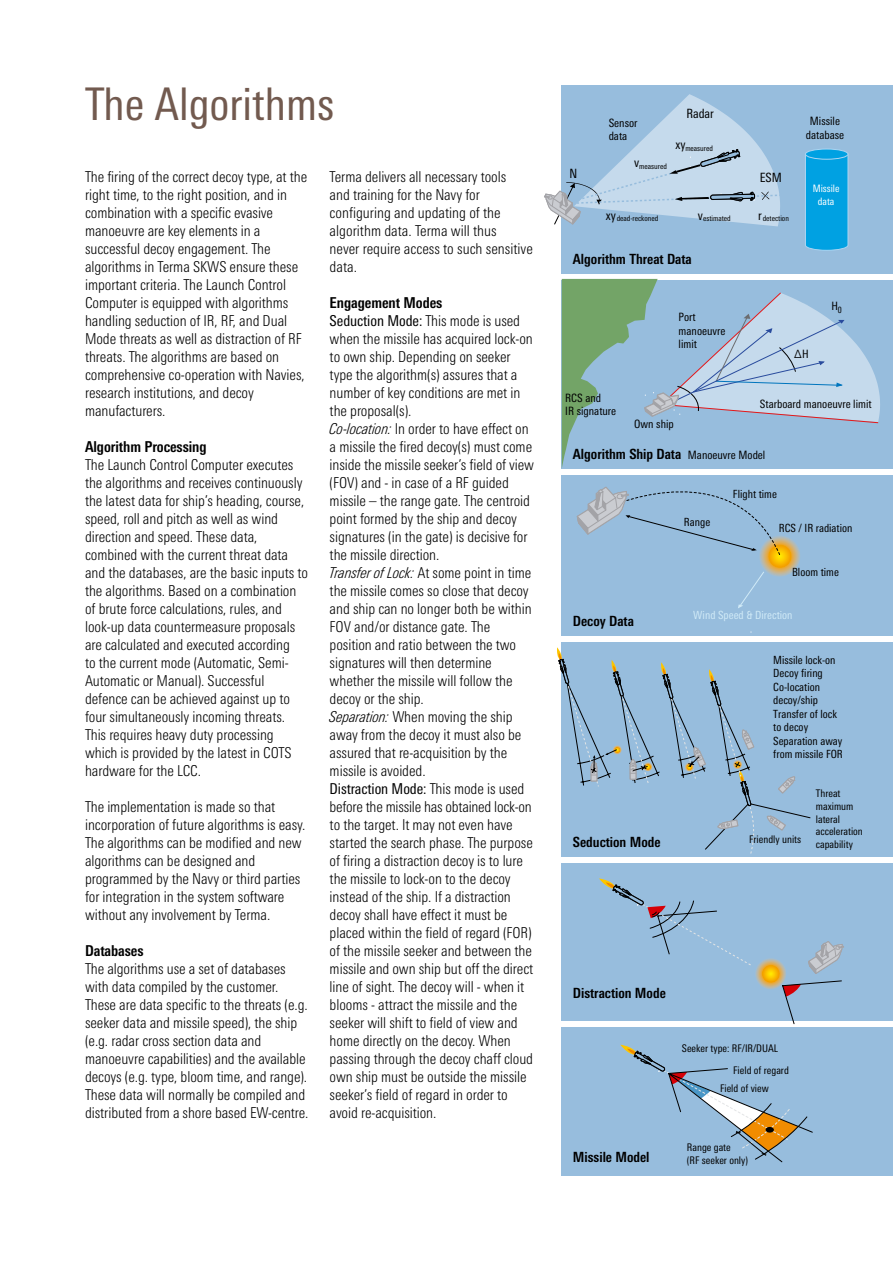
<style>
.page{position:relative;width:893px;height:1263px;background:#fff}
.page>*{position:absolute;margin:0;border:0;box-sizing:border-box;transform-origin:0 0}
.t1{font:condensed 45px "Linotype Univers";color:#725a4f}
.t2{font:300 condensed 15px/18px "Linotype Univers";letter-spacing:-.005em;color:#000}
.t3{font:700 condensed 15px "Linotype Univers";letter-spacing:-.005em;color:#000}
.t4{font:700 condensed 14.1px "Linotype Univers";color:#000}
.t5{font:condensed 12.75px "Linotype Univers";color:#000}
.t6{font:condensed 11.55px/13.8px "Linotype Univers";color:#000}
.t7{font:condensed 11.25px/13.5px "Linotype Univers";color:#000}
.t8{font:condensed 11.25px "Linotype Univers";color:#d0eaf7}
.t9{font:condensed 10.5px/12.8px "Linotype Univers";color:#000}
.t10{font:condensed 10.2px/12.5px "Linotype Univers";color:#fff;text-align:center}
.t11{font:condensed 7.65px "Linotype Univers";color:#000}
.s1{font-weight:700}
.s2{font-weight:400}
.s3{font-style:italic}
.s4{font-weight:400;font-size:11.55px}
</style>
<div class="page">
<div style="left:562px;top:85px;width:331px;height:1091px;background:#97bddd"></div>
<div style="left:560px;top:636px;width:333px;height:6px;background:#fff"></div>
<div style="left:560px;top:858px;width:333px;height:5px;background:#fff"></div>
<div style="left:560px;top:1021px;width:333px;height:6px;background:#fff"></div>
<div style="left:560px;top:274px;width:333px;height:5px;background:#fff"></div>
<div style="left:560px;top:469px;width:333px;height:5px;background:#fff"></div>
<svg style="left:805px;top:153px;width:44px;height:98px"></svg>
<div style="left:805px;top:149px;width:43px;height:10px;background:#00a1e2;border-radius:50%"></div>
<div style="left:805px;top:149px;width:43px;height:11px;border:1px solid #abd5f2;border-radius:50%"></div>
<svg style="left:544px;top:94px;width:236px;height:132px"></svg>
<svg style="left:599px;top:878px;width:245px;height:146px"></svg>
<svg style="left:620px;top:1045px;width:193px;height:117px"></svg>
<svg style="left:557px;top:279px;width:323px;height:576px"></svg>
<h1 class="t1" style="left:85px;top:78px;width:251px">The Algorithms</h1>
<p class="t2" style="left:85px;top:168px;width:224px">The firing of the correct decoy type, at the right time, to the right position, and in combination with a specific evasive manoeuvre are key elements in a successful decoy engagement. The algorithms in Terma SKWS ensure these important criteria. The Launch Control Computer is equipped with algorithms handling seduction of IR, RF, and Dual Mode threats as well as distraction of RF threats. The algorithms are based on comprehensive co-operation with Navies, research institutions, and decoy manufacturers.</p>
<p class="t3" style="left:85px;top:438px;width:123px">Algorithm Processing</p>
<p class="t2" style="left:85px;top:456px;width:224px">The Launch Control Computer executes the algorithms and receives continuously the latest data for ship’s heading, course, speed, roll and pitch as well as wind direction and speed. These data, combined with the current threat data and the databases, are the basic inputs to the algorithms. Based on a combination of brute force calculations, rules, and look-up data countermeasure proposals are calculated and executed according<br>to the current mode (Automatic, Semi-Automatic or Manual). Successful defence can be achieved against up to four simultaneously incoming threats.<br>This requires heavy duty processing which is provided by the latest in COTS hardware for the LCC.</p>
<p class="t2" style="left:85px;top:798px;width:222px">The implementation is made so that incorporation of future algorithms is easy.<br>The algorithms can be modified and new algorithms can be designed and programmed by the Navy or third parties for integration in the system software without any involvement by Terma.</p>
<p class="t3" style="left:85px;top:942px;width:60px">Databases</p>
<p class="t2" style="left:85px;top:960px;width:225px">The algorithms use a set of databases with data compiled by the customer.<br>These are data specific to the threats (e.g. seeker data and missile speed), the ship (e.g. radar cross section data and manoeuvre capabilities) and the available decoys (e.g. type, bloom time, and range).<br>These data will normally be compiled and distributed from a shore based EW-centre.</p>
<p class="t2" style="left:330px;top:168px;width:205px">Terma delivers all necessary tools<br>and training for the Navy for configuring and updating of the algorithm data. Terma will thus<br>never require access to such sensitive data.</p>
<p class="t2" style="left:330px;top:294px;width:206px"><span class="s1">Engagement Modes<br></span><span class="s2">Seduction Mode:</span> This mode is used when the missile has acquired lock-on to own ship. Depending on seeker type the algorithm(s) assures that a number of key conditions are met in the proposal(s).<br><span class="s3">Co-location:</span> In order to have effect on a missile the fired decoy(s) must come inside the missile seeker’s field of view (FOV) and - in case of a RF guided missile – the range gate. The centroid point formed by the ship and decoy signatures (in the gate) is decisive for the missile direction.<br><span class="s3">Transfer of Lock:</span> At some point in time the missile comes so close that decoy and ship can no longer both be within FOV and/or distance gate. The position and ratio between the two signatures will then determine whether the missile will follow the decoy or the ship.<br><span class="s3">Separation:</span> When moving the ship away from the decoy it must also be assured that re-acquisition by the missile is avoided.<br><span class="s2">Distraction Mode:</span> This mode is used before the missile has obtained lock-on to the target. It may not even have started the search phase. The purpose of firing a distraction decoy is to lure the missile to lock-on to the decoy instead of the ship. If a distraction decoy shall have effect it must be placed within the field of regard (FOR) of the missile seeker and between the missile and own ship but off the direct line of sight. The decoy will - when it blooms - attract the missile and the seeker will shift to field of view and home directly on the decoy. When passing through the decoy chaff cloud own ship must be outside the missile seeker’s field of regard in order to avoid re-acquisition.</p>
<p class="t5" style="left:570px;top:166px;width:9px">N</p>
<p class="t5" style="left:686px;top:106px;width:29px">Radar</p>
<p class="t11" style="left:675px;top:144px;width:39px"><sup>xy</sup>measured</p>
<p class="t6" style="left:609px;top:116px;width:30px">Sensor data</p>
<p class="t6" style="left:806px;top:114px;width:40px;text-align:center">Missile database</p>
<p class="t11" style="left:634px;top:162px;width:34px"><sup>v</sup>measured</p>
<p class="t5" style="left:760px;top:170px;width:24px">ESM</p>
<p class="t11" style="left:606px;top:214px;width:54px"><sup>xy</sup>dead-reckoned</p>
<p class="t11" style="left:698px;top:214px;width:35px"><sup>v</sup>estimated</p>
<p class="t11" style="left:758px;top:214px;width:32px"><sup>r</sup>detection</p>
<p class="t10" style="left:813px;top:182px;width:28px">Missile data</p>
<p class="t4" style="left:573px;top:250px;width:120px">Algorithm Threat Data</p>
<p class="t6" style="left:565px;top:391px;width:53px">RCS and<br>IR signature</p>
<p class="t6" style="left:679px;top:310px;width:48px">Port manoeuvre limit</p>
<p class="t6" style="left:634px;top:417px;width:41px">Own ship</p>
<p class="t6" style="left:794px;top:347px;width:16px">∆H</p>
<p class="t6" style="left:831px;top:299px;width:12px">H<sub>0</sub></p>
<p class="t6" style="left:760px;top:396px;width:113px">Starboard manoeuvre limit</p>
<p class="t4" style="left:573px;top:445px;width:194px">Algorithm Ship Data <span class="s4">Manoeuvre Model</span></p>
<p class="t4" style="left:573px;top:613px;width:62px">Decoy Data</p>
<p class="t4" style="left:573px;top:833px;width:89px">Seduction Mode</p>
<p class="t7" style="left:684px;top:515px;width:28px">Range</p>
<p class="t7" style="left:733px;top:487px;width:45px">Flight time</p>
<p class="t7" style="left:779px;top:521px;width:75px">RCS / IR radiation</p>
<p class="t7" style="left:792px;top:565px;width:48px">Bloom time</p>
<p class="t8" style="left:693px;top:609px;width:101px">Wind Speed &amp; Direction</p>
<p class="t7" style="left:773px;top:653px;width:71px">Missile lock-on<br>Decoy firing<br>Co-location decoy/ship<br>Transfer of lock to decoy<br>Separation away from missile FOR</p>
<p class="t9" style="left:816px;top:787px;width:49px">Threat maximum lateral acceleration capability</p>
<p class="t9" style="left:749px;top:833px;width:54px">Friendly units</p>
<p class="t4" style="left:573px;top:985px;width:94px">Distraction Mode</p>
<p class="t9" style="left:682px;top:1042px;width:98px">Seeker type: RF/IR/DUAL</p>
<p class="t9" style="left:720px;top:1061px;width:70px;line-height:18.6px;text-indent:13px">Field of regard<br>Field of view</p>
<p class="t4" style="left:573px;top:1149px;width:78px">Missile Model</p>
<p class="t9" style="left:687px;top:1141px;width:63px">Range gate<br>(RF seeker only)</p>
</div>
